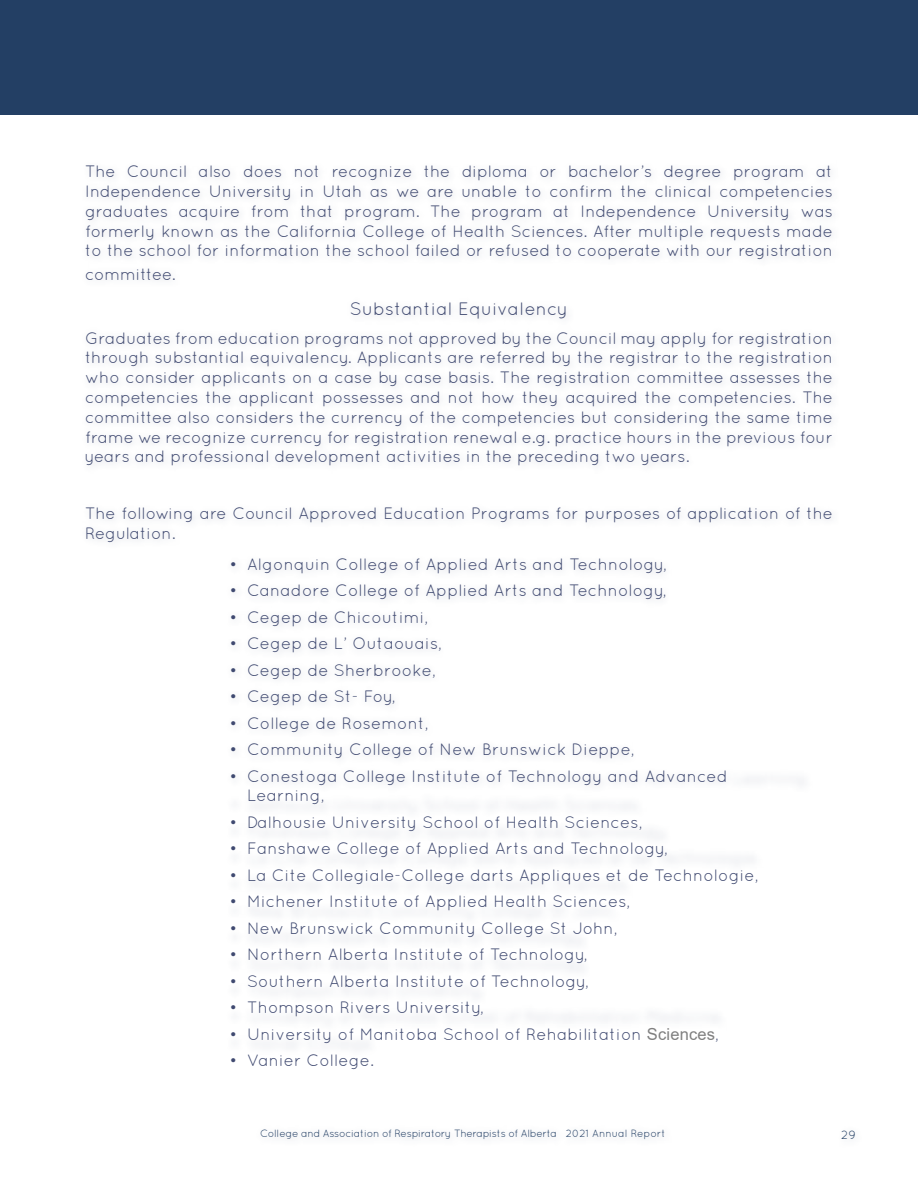
<style>
.page{position:relative;width:918px;height:1188px;background:#fff}
.page>*{position:absolute;margin:0;border:0;box-sizing:border-box;transform-origin:0 0}
.t1{font:18px "Quicksand";letter-spacing:.01em;color:#3f4970}
.t2{font:16.5px/19.8px "Quicksand";letter-spacing:.01em;color:#3f4970;text-align:justify}
.t3{font:12px "Quicksand";color:#233f64}
.t4{font:10.5px "Quicksand";letter-spacing:-.025em;color:#233f64}
.s1{font-family:"Arial";color:#808080}
</style>
<div class="page">
<div style="left:0;top:0;width:918px;height:115px;background:#233f64"></div>
<p class="t2" style="left:85px;top:161px;width:749px">The Council also does not recognize the diploma or bachelor’s degree program at Independence University in Utah as we are unable to confirm the clinical competencies graduates acquire from that program. The program at Independence University was formerly known as the California College of Health Sciences. After multiple requests made to the school for information the school failed or refused to cooperate with our registration</p>
<p class="t2" style="left:85px;top:264px;width:92px">committee.</p>
<p class="t1" style="left:350px;top:299px;width:220px">Substantial Equivalency</p>
<p class="t2" style="left:85px;top:328px;width:749px">Graduates from education programs not approved by the Council may apply for registration through substantial equivalency. Applicants are referred by the registrar to the registration who consider applicants on a case by case basis. The registration committee assesses the competencies the applicant possesses and not how they acquired the competencies. The committee also considers the currency of the competencies but considering the same time frame we recognize currency for registration renewal e.g. practice hours in the previous four years and professional development activities in the preceding two years.</p>
<p class="t2" style="left:85px;top:503px;width:749px">The following are Council Approved Education Programs for purposes of application of the<br>Regulation.</p>
<p class="t2" style="left:230px;top:554px;width:439px">• Algonquin College of Applied Arts and Technology,</p>
<p class="t2" style="left:230px;top:580px;width:439px">• Canadore College of Applied Arts and Technology,</p>
<p class="t2" style="left:230px;top:607px;width:200px">• Cegep de Chicoutimi,</p>
<p class="t2" style="left:230px;top:633px;width:214px">• Cegep de L’ Outaouais,</p>
<p class="t2" style="left:230px;top:660px;width:208px">• Cegep de Sherbrooke,</p>
<p class="t2" style="left:230px;top:686px;width:167px">• Cegep de St- Foy,</p>
<p class="t2" style="left:230px;top:713px;width:200px">• College de Rosemont,</p>
<p class="t2" style="left:230px;top:739px;width:407px">• Community College of New Brunswick Dieppe,</p>
<p class="t2" style="left:247px;top:766px;width:482px;text-indent:-17px">• Conestoga College Institute of Technology and Advanced<br>Learning,</p>
<p class="t2" style="left:230px;top:812px;width:414px">• Dalhousie University School of Health Sciences,</p>
<p class="t2" style="left:230px;top:839px;width:440px">• Fanshawe College of Applied Arts and Technology,</p>
<p class="t2" style="left:230px;top:865px;width:530px">• La Cite Collegiale-College darts Appliques et de Technologie,</p>
<p class="t2" style="left:230px;top:892px;width:402px">• Michener Institute of Applied Health Sciences,</p>
<p class="t2" style="left:230px;top:918px;width:390px">• New Brunswick Community College St John,</p>
<p class="t2" style="left:230px;top:945px;width:360px">• Northern Alberta Institute of Technology,</p>
<p class="t2" style="left:230px;top:971px;width:361px">• Southern Alberta Institute of Technology,</p>
<p class="t2" style="left:230px;top:998px;width:256px">• Thompson Rivers University,</p>
<p class="t2" style="left:230px;top:1024px;width:491px">• University of Manitoba School of Rehabilitation <span class="s1">Sciences</span>,</p>
<p class="t2" style="left:230px;top:1051px;width:146px">• Vanier College.</p>
<p class="t4" style="left:260px;top:1127px;width:407px">College and Association of Respiratory Therapists of Alberta 2021 Annual Report</p>
<p class="t3" style="left:841px;top:1128px;width:16px">29</p>
</div>
